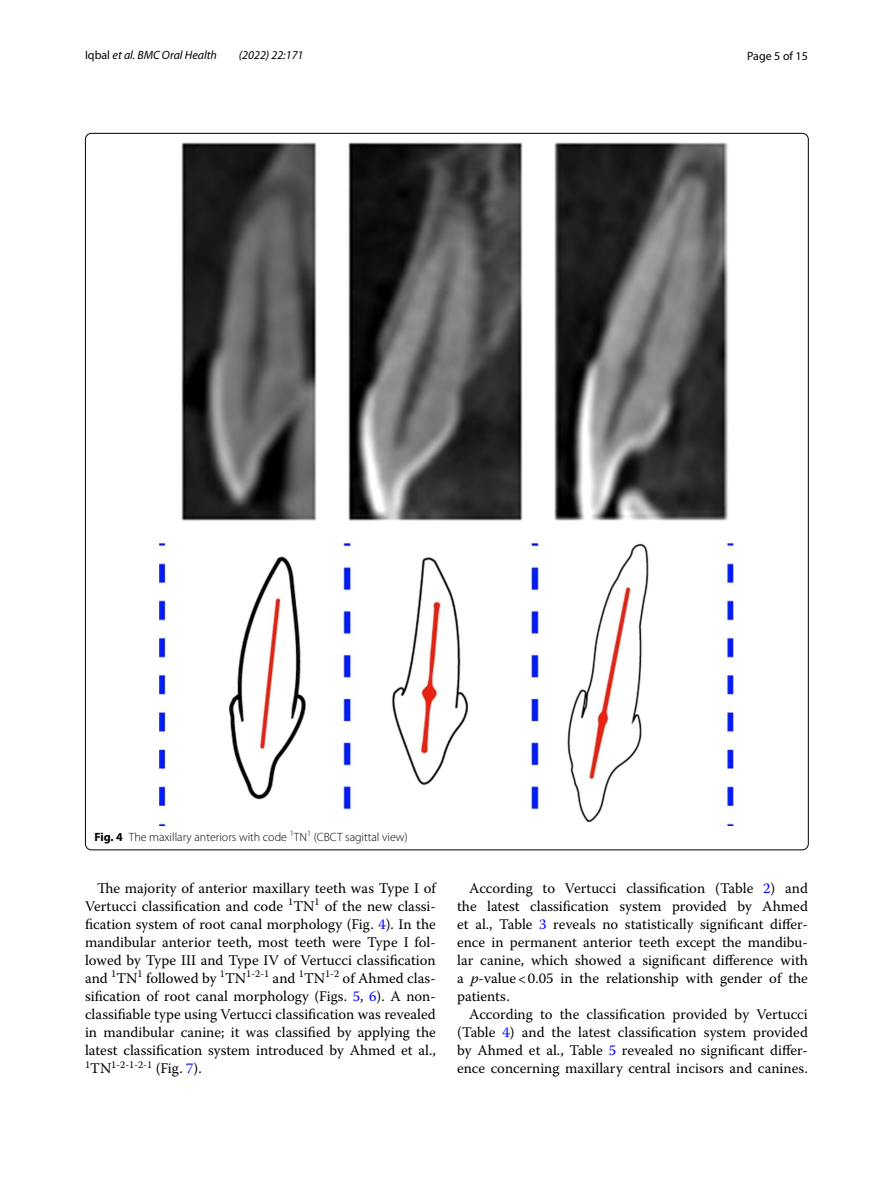
<style>
.page{position:relative;width:893px;height:1187px;background:#fff}
.page>*{position:absolute;margin:0;border:0;box-sizing:border-box;transform-origin:0 0}
.t1{font:14.7px/18px "Warnock Pro";color:#000;text-align:justify}
.t2{font:300 12px "Myriad Pro";color:#000}
.t3{font:italic 12px "Myriad Pro";color:#000}
.t4{font:12px "Myriad Pro";color:#000}
.t5{font:10.35px "Warnock Pro";color:#000}
.s1{font-style:normal}
.s2{font-weight:700}
.s3{color:#00f}
.s4{font-size:14.7px}
.s5{font-size:14.7px;color:#00f}
.s6{font-style:italic}
</style>
<div class="page">
<img style="left:160px;top:142px;width:574px;height:683px">
<p class="t3" style="left:85px;top:48px;width:133px"><span class="s1">Iqbal</span> et al. BMC Oral Health</p>
<p class="t3" style="left:239px;top:48px;width:66px">(2022) 22:171</p>
<p class="t4" style="left:747px;top:48px;width:62px">Page 5 of 15</p>
<p class="t2" style="left:94px;top:830px;width:315px"><span class="s2">Fig. 4</span> The maxillary anteriors with code <sup>1</sup>TN<sup>1</sup> (CBCT sagittal view)</p>
<p class="t1" style="left:85px;top:879px;width:352px;text-indent:12px">The majority of anterior maxillary teeth was Type I of Vertucci classification and code <sup>1</sup>TN<sup>1</sup> of the new classi&shy;fication system of root canal morphology (Fig. <span class="s3">4</span>). In the mandibular anterior teeth, most teeth were Type I fol&shy;lowed by Type III and Type IV of Vertucci classification and <sup>1</sup>TN<sup>1</sup> followed by <sup>1</sup>TN<sup>1-2-1</sup> and <sup>1</sup>TN<sup>1-2</sup> of Ahmed clas&shy;sification of root canal morphology (Figs. <span class="s3">5</span>, <span class="s3">6</span>). A non&shy;classifiable type using Vertucci classification was revealed in mandibular canine; it was classified by applying the latest classification system introduced by Ahmed et al.,</p>
<p class="t5" style="left:85px;top:1057px;width:118px">1<span class="s4">TN</span>1-2-1-2-1 <span class="s4">(Fig.</span> <span class="s5">7</span><span class="s4">).</span></p>
<p class="t1" style="left:457px;top:879px;width:352px;text-indent:12px">According to Vertucci classification (Table <span class="s3">2</span>) and the latest classification system provided by Ahmed et al., Table <span class="s3">3</span> reveals no statistically significant differ&shy;ence in permanent anterior teeth except the mandibu&shy;lar canine, which showed a significant difference with a <span class="s6">p</span>-value&lt;0.05 in the relationship with gender of the patients.</p>
<p class="t1" style="left:457px;top:1005px;width:352px;text-indent:12px">According to the classification provided by Vertucci (Table <span class="s3">4</span>) and the latest classification system provided by Ahmed et al., Table <span class="s3">5</span> revealed no significant differ&shy;ence concerning maxillary central incisors and canines.</p>
</div>
